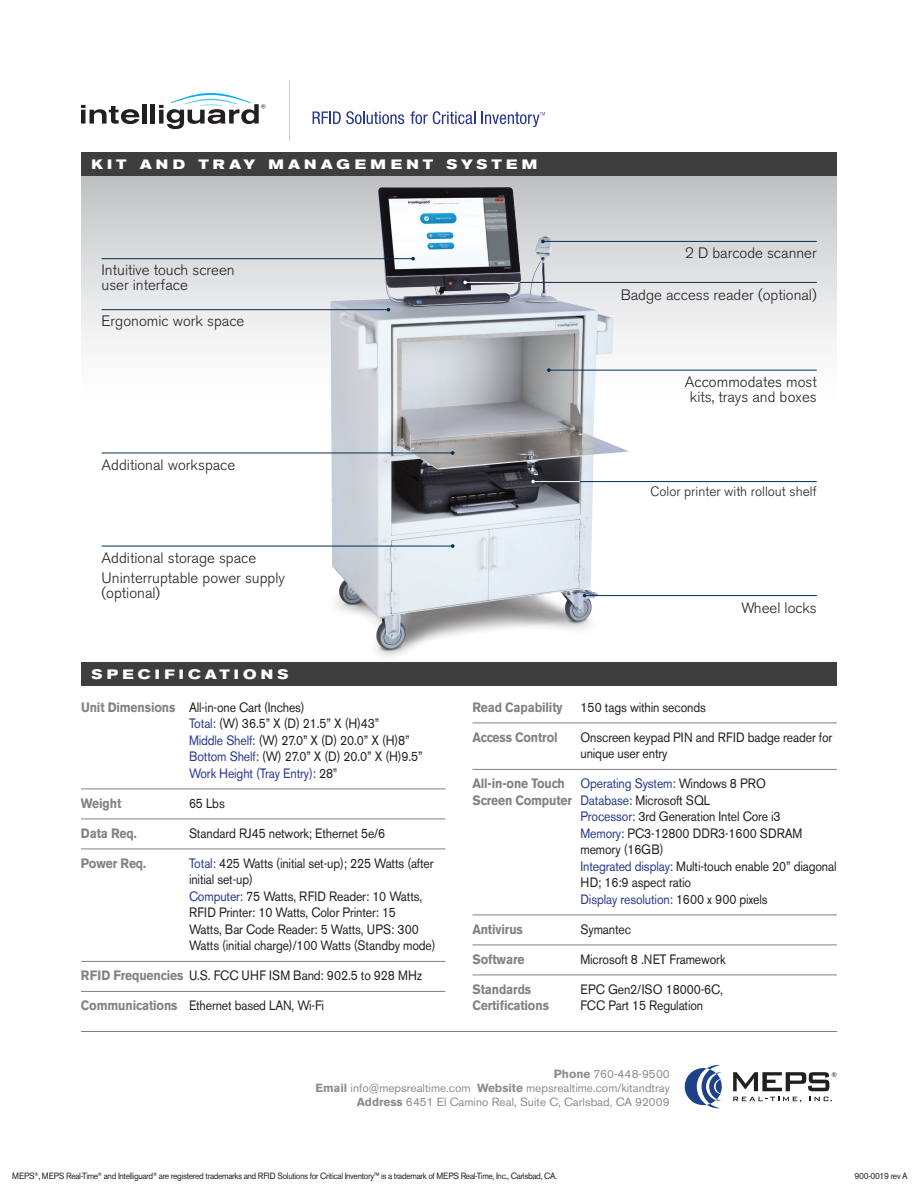
<style>
.page{position:relative;width:918px;height:1188px;background:#fff}
.page>*{position:absolute;margin:0;border:0;box-sizing:border-box;transform-origin:0 0}
.t1{font:300 15px/15px "Akzidenz Grotesk BE";color:#231f20}
.t2{font:13.5px/16.5px "Akzidenz Grotesk BE";letter-spacing:-.01em;color:#231f20;scale:.9 1}
.t3{font:700 13.5px "Akzidenz Grotesk BE";letter-spacing:-.01em;color:#808285;scale:.9 1}
.t4{font:13.5px "Akzidenz Grotesk BE";letter-spacing:-.01em;color:#283890;scale:.9 1}
.t5{font:700 expanded 13.5px "Akzidenz Grotesk BE";letter-spacing:.31em;color:#fff}
.t6{font:300 13.5px "Akzidenz Grotesk BE";color:#231f20}
.t7{font:11.85px/13.8px "Akzidenz Grotesk BE";color:#8a8c8f;text-align:right}
.t8{font:9px "Akzidenz Grotesk BE";letter-spacing:-.04em;color:#231f20;scale:.93 1}
.s1{font-weight:700;color:#808285}
.s2{color:#283890}
.s3{color:#231f20}
.s4{font-weight:400;color:#283890}
.s5{font-weight:400;color:#231f20}
.s6{font-weight:700}
</style>
<div class="page">
<div style="left:81px;top:152px;width:756px;height:391px;background:linear-gradient(to bottom,#c9cacc,#fff)"></div>
<div style="left:81px;top:662px;width:756px;height:24px;background:#3e3e3f"></div>
<div style="left:81px;top:152px;width:756px;height:24px;background:#3e3e3f"></div>
<img style="left:282px;top:176px;width:352px;height:481px">
<svg style="left:313px;top:111px;width:91px;height:13px"></svg>
<svg style="left:410px;top:111px;width:65px;height:13px"></svg>
<svg style="left:481px;top:111px;width:64px;height:16px"></svg>
<svg style="left:81px;top:105px;width:58px;height:19px"></svg>
<div style="left:142px;top:104px;width:5px;height:20px;background:#231f20"></div>
<div style="left:150px;top:104px;width:5px;height:20px;background:#231f20"></div>
<svg style="left:159px;top:93px;width:106px;height:36px"></svg>
<hr style="left:289px;top:80px;width:1px;height:61px;background:#c7c8ca">
<hr style="left:81px;top:789px;width:365px;height:1px;background:#808285">
<hr style="left:81px;top:819px;width:365px;height:1px;background:#808285">
<hr style="left:81px;top:849px;width:365px;height:1px;background:#808285">
<hr style="left:81px;top:961px;width:365px;height:1px;background:#808285">
<hr style="left:81px;top:991px;width:365px;height:1px;background:#808285">
<hr style="left:472px;top:723px;width:365px;height:1px;background:#808285">
<hr style="left:472px;top:769px;width:365px;height:1px;background:#808285">
<hr style="left:472px;top:915px;width:365px;height:1px;background:#808285">
<hr style="left:472px;top:945px;width:365px;height:1px;background:#808285">
<hr style="left:472px;top:975px;width:365px;height:1px;background:#808285">
<svg style="left:685px;top:1065px;width:37px;height:43px"></svg>
<svg style="left:810px;top:1097px;width:22px;height:4px"></svg>
<svg style="left:733px;top:1097px;width:68px;height:5px"></svg>
<svg style="left:733px;top:1072px;width:103px;height:19px"></svg>
<hr style="left:81px;top:1031px;width:756px;height:1px;background:#808285">
<hr style="left:543px;top:241px;width:274px;height:1px;background:#002f53">
<hr style="left:465px;top:282px;width:352px;height:1px;background:#002f53">
<hr style="left:465px;top:282px;width:55px;height:1px;background:#fff">
<hr style="left:102px;top:258px;width:311px;height:1px;background:#002f53">
<svg style="left:411px;top:257px;width:4px;height:4px"></svg>
<hr style="left:549px;top:370px;width:268px;height:1px;background:#002f53">
<svg style="left:547px;top:368px;width:4px;height:4px"></svg>
<hr style="left:102px;top:309px;width:286px;height:1px;background:#002f53">
<hr style="left:533px;top:481px;width:284px;height:1px;background:#002f53">
<hr style="left:533px;top:481px;width:47px;height:1px;background:#fff">
<hr style="left:102px;top:452px;width:351px;height:1px;background:#002f53">
<hr style="left:585px;top:595px;width:232px;height:1px;background:#002f53">
<hr style="left:102px;top:546px;width:351px;height:1px;background:#002f53">
<p class="t5" style="left:92px;top:156px;width:447px">KIT AND TRAY MANAGEMENT SYSTEM</p>
<p class="t1" style="left:102px;top:263px;width:135px">Intuitive touch screen user interface</p>
<p class="t1" style="left:102px;top:314px;width:144px">Ergonomic work space</p>
<p class="t1" style="left:102px;top:458px;width:135px">Additional workspace</p>
<p class="t1" style="left:102px;top:551px;width:156px">Additional storage space</p>
<p class="t1" style="left:102px;top:571px;width:185px">Uninterruptable power supply (optional)</p>
<p class="t5" style="left:92px;top:666px;width:199px">SPECIFICATIONS</p>
<p class="t1" style="left:685px;top:246px;width:133px">2 D barcode scanner</p>
<p class="t1" style="left:621px;top:288px;width:197px">Badge access reader (optional)</p>
<p class="t1" style="left:685px;top:375px;width:133px;text-align:center">Accommodates most kits, trays and boxes</p>
<p class="t6" style="left:651px;top:484px;width:168px">Color printer with rollout shelf</p>
<p class="t1" style="left:741px;top:600px;width:77px">Wheel locks</p>
<p class="t2" style="left:189px;top:699px;width:261px;text-indent:-108px"><span class="s1">Unit Dimensions</span> All-in-one Cart (Inches)<br><span class="s2">Total:</span> (W) 36.5” X (D) 21.5” X (H)43”<br><span class="s2">Middle Shelf:</span> (W) 27.0” X (D) 20.0” X (H)8” <span class="s2">Bottom Shelf:</span> (W) 27.0” X (D) 20.0” X (H)9.5” <span class="s2">Work Height (Tray Entry):</span> 28”</p>
<p class="t3" style="left:81px;top:795px;width:46px">Weight</p>
<p class="t2" style="left:189px;top:795px;width:41px">65 Lbs</p>
<p class="t3" style="left:81px;top:825px;width:63px">Data Req.</p>
<p class="t2" style="left:189px;top:825px;width:220px">Standard RJ45 network; Ethernet 5e/6</p>
<p class="t3" style="left:81px;top:855px;width:74px">Power Req.</p>
<p class="t2" style="left:189px;top:855px;width:275px"><span class="s2">Total:</span> 425 Watts (initial set-up); 225 Watts (after initial set-up)<br><span class="s2">Computer:</span> 75 Watts, RFID Reader: 10 Watts, RFID Printer: 10 Watts, Color Printer: 15<br>Watts, Bar Code Reader: 5 Watts, UPS: 300<br>Watts (initial charge)/100 Watts (Standby mode)</p>
<p class="t2" style="left:81px;top:967px;width:380px"><span class="s1">RFID Frequencies</span> U.S. FCC UHF ISM Band: 902.5 to 928 MHz</p>
<p class="t2" style="left:81px;top:997px;width:272px"><span class="s1">Communications</span> Ethernet based LAN, Wi-Fi</p>
<p class="t3" style="left:472px;top:699px;width:102px">Read Capability</p>
<p class="t2" style="left:581px;top:699px;width:141px">150 tags within seconds</p>
<p class="t3" style="left:472px;top:729px;width:96px">Access Control</p>
<p class="t2" style="left:581px;top:729px;width:281px">Onscreen keypad PIN and RFID badge reader for unique user entry</p>
<p class="t4" style="left:472px;top:775px;width:328px"><span class="s1">All-in-one Touch</span> Operating System: <span class="s3">Windows 8 PRO</span></p>
<p class="t3" style="left:472px;top:792px;width:266px">Screen Computer <span class="s4">Database:</span> <span class="s5">Microsoft SQL</span></p>
<p class="t2" style="left:580px;top:808px;width:224px"><span class="s2">Processor:</span> 3rd Generation Intel Core i3</p>
<p class="t2" style="left:580px;top:825px;width:248px"><span class="s2">Memory:</span> PC3-12800 DDR3-1600 SDRAM</p>
<p class="t2" style="left:580px;top:841px;width:94px">memory (16GB)</p>
<p class="t2" style="left:580px;top:858px;width:286px"><span class="s2">Integrated display:</span> Multi-touch enable 20” diagonal</p>
<p class="t2" style="left:580px;top:874px;width:125px">HD; 16:9 aspect ratio</p>
<p class="t4" style="left:580px;top:891px;width:210px">Display resolution: <span class="s3">1600 x 900 pixels</span></p>
<p class="t3" style="left:472px;top:921px;width:58px">Antivirus</p>
<p class="t2" style="left:581px;top:921px;width:58px">Symantec</p>
<p class="t3" style="left:472px;top:951px;width:59px">Software</p>
<p class="t2" style="left:580px;top:951px;width:163px">Microsoft 8 .NET Framework</p>
<p class="t3" style="left:472px;top:981px;width:67px">Standards</p>
<p class="t2" style="left:580px;top:981px;width:160px">EPC Gen2/ISO 18000-6C,</p>
<p class="t3" style="left:472px;top:998px;width:87px">Certifications</p>
<p class="t2" style="left:580px;top:997px;width:138px">FCC Part 15 Regulation</p>
<p class="t7" style="left:315px;top:1067px;width:356px"><span class="s6">Phone</span> 760-448-9500<br><span class="s6">Email</span> info@mepsrealtime.com <span class="s6">Website</span> mepsrealtime.com/kitandtray<br><span class="s6">Address</span> 6451 El Camino Real, Suite C, Carlsbad, CA 92009</p>
<p class="t8" style="left:12px;top:1170px;width:587px">MEPS<sup>®</sup>, MEPS Real-Time<sup>®</sup> and Intelliguard<sup>®</sup> are registered trademarks and RFID Solutions for Critical Inventory™ is a trademark of MEPS Real-Time, Inc., Carlsbad, CA.</p>
<p class="t8" style="left:855px;top:1170px;width:59px">900-0019 rev A</p>
</div>
